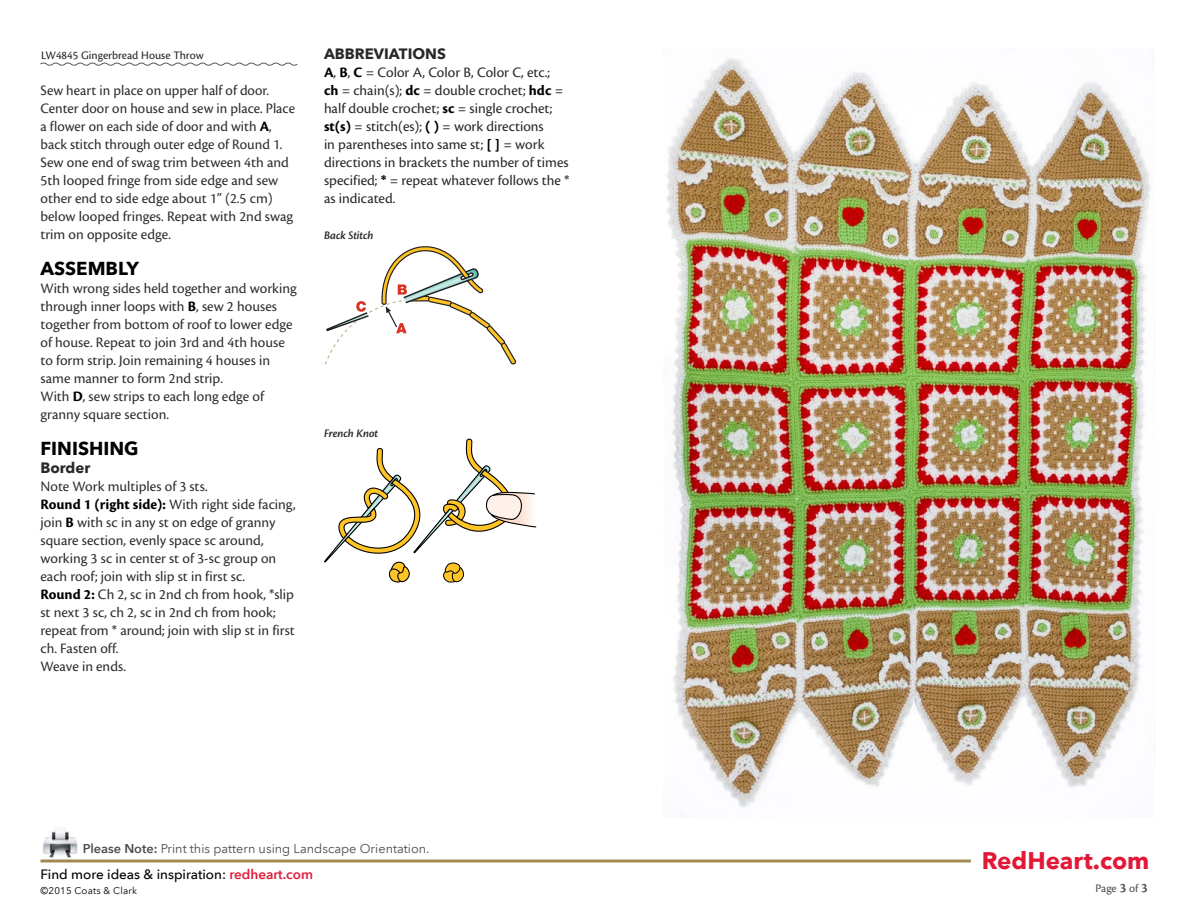
<style>
.page{position:relative;width:1188px;height:918px;background:#fff}
.page>*{position:absolute;margin:0;border:0;box-sizing:border-box;transform-origin:0 0}
.t1{font:700 24px "Avenir Next LT Pro";color:#e31837}
.t2{font:700 18.75px "Avenir Next LT Pro";color:#000}
.t3{font:15px/18px "Cronos Pro";color:#2e2e2f}
.t4{font:15px/18px "Cronos Pro";color:#292829}
.t5{font:700 15px "Avenir Next LT Pro";color:#292829}
.t6{font:500 13.5px "Avenir Next LT Pro";color:#000}
.t7{font:12.75px "Avenir Next LT Pro";color:#4d4d4f}
.t8{font:12px "Cronos Pro Capt";color:#292829}
.t9{font:12px "Cronos Pro Semibold Subh It";letter-spacing:-.005em;color:#292829}
.t10{font:12px "Cronos Pro";color:#4d4d4f}
.t11{font:9.75px "Avenir Next LT Pro";letter-spacing:.02em;color:#000}
.s1{font-weight:700;color:#000}
.s2{font-weight:600}
.s3{font-weight:600;color:#e31837}
.s4{font-family:"Cronos Pro Semibold Subh";font-size:13.5px}
</style>
<div class="page">
<hr style="left:40px;top:860px;width:931px;height:2px;background:#a18b50">
<img style="left:42px;top:828px;width:36px;height:30px">
<svg style="left:40px;top:62px;width:258px;height:4px"></svg>
<img style="left:666px;top:58px;width:489px;height:749px">
<svg style="left:325px;top:246px;width:191px;height:119px"></svg>
<svg style="left:324px;top:439px;width:212px;height:144px"></svg>
<p class="t8" style="left:41px;top:48px;width:164px">LW4845 Gingerbread House Throw</p>
<p class="t3" style="left:40px;top:81px;width:256px">Sew heart in place on upper half of door.<br>Center door on house and sew in place. Place a flower on each side of door and with <span class="s1">A</span>, back stitch through outer edge of Round 1.<br>Sew one end of swag trim between 4th and 5th looped fringe from side edge and sew other end to side edge about 1” (2.5 cm) below looped fringes. Repeat with 2nd swag trim on opposite edge.</p>
<p class="t2" style="left:40px;top:256px;width:100px">ASSEMBLY</p>
<p class="t3" style="left:40px;top:279px;width:258px">With wrong sides held together and working through inner loops with <span class="s1">B</span>, sew 2 houses together from bottom of roof to lower edge of house. Repeat to join 3rd and 4th house to form strip. Join remaining 4 houses in same manner to form 2nd strip.<br>With <span class="s1">D</span>, sew strips to each long edge of granny square section.</p>
<p class="t2" style="left:40px;top:436px;width:100px">FINISHING</p>
<p class="t5" style="left:40px;top:458px;width:51px">Border</p>
<p class="t3" style="left:40px;top:477px;width:257px">Note Work multiples of 3 sts.<br><span class="s1">Round 1 (right side):</span> With right side facing, join <span class="s1">B</span> with sc in any st on edge of granny square section, evenly space sc around, working 3 sc in center st of 3-sc group on each roof; join with slip st in first sc.<br><span class="s1">Round 2:</span> Ch 2, sc in 2nd ch from hook, *slip st next 3 sc, ch 2, sc in 2nd ch from hook; repeat from * around; join with slip st in first ch. Fasten off.<br>Weave in ends.</p>
<p class="t5" style="left:324px;top:44px;width:123px">ABBREVIATIONS</p>
<p class="t4" style="left:324px;top:63px;width:247px"><span class="s1">A</span>, <span class="s1">B</span>, <span class="s1">C</span> = Color A, Color B, Color C, etc.;<br><span class="s1">ch</span> = chain(s); <span class="s1">dc</span> = double crochet; <span class="s1">hdc</span> = half double crochet; <span class="s1">sc</span> = single crochet; <span class="s1">st(s)</span> = stitch(es); <span class="s1">( )</span> = work directions<br>in parentheses into same st; <span class="s1">[ ]</span> = work directions in brackets the number of times specified; <span class="s1">*</span> = repeat whatever follows the * as indicated.</p>
<p class="t9" style="left:324px;top:228px;width:51px">Back Stitch</p>
<p class="t9" style="left:324px;top:426px;width:56px">French Knot</p>
<p class="t7" style="left:83px;top:841px;width:348px"><span class="s2">Please Note:</span> Print this pattern using Landscape Orientation.</p>
<p class="t11" style="left:40px;top:885px;width:98px">©2015 Coats &amp; Clark</p>
<p class="t6" style="left:40px;top:866px;width:274px">Find more ideas &amp; inspiration: <span class="s3">redheart.com</span></p>
<h1 class="t1" style="left:982px;top:846px;width:169px">RedHeart.com</h1>
<p class="t10" style="left:1095px;top:881px;width:54px">Page <span class="s4">3</span> of <span class="s4">3</span></p>
</div>
